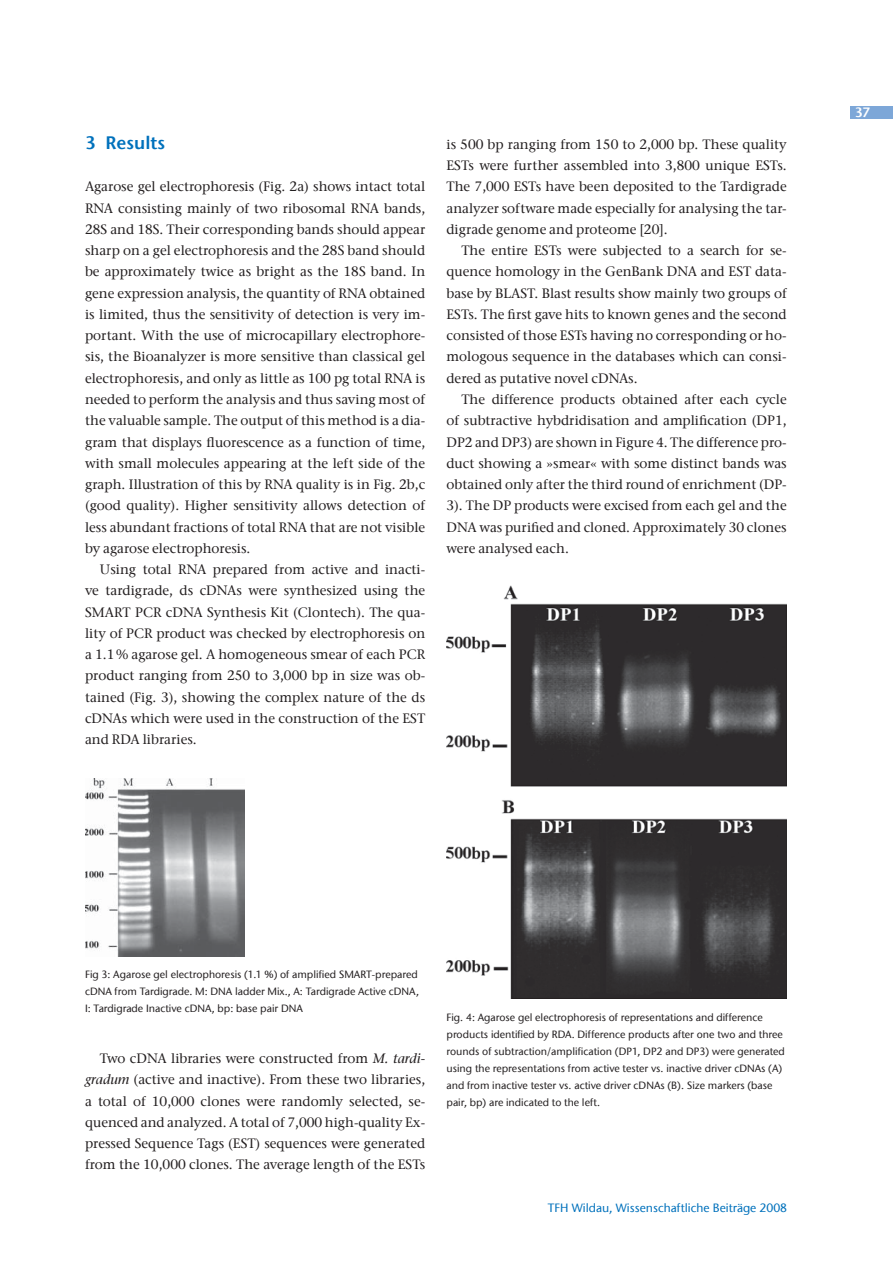
<style>
.page{position:relative;width:893px;height:1263px;background:#fff}
.page>*{position:absolute;margin:0;border:0;box-sizing:border-box;transform-origin:0 0}
.t1{font:18px "ITC Stone Sans Com Semi";color:#0071bc}
.t2{font:500 13.5px/21.3px "ITC Stone Serif Com";color:#231f20;text-align:justify}
.t3{font:13.5px "ITC Stone Sans Com Semi";color:#fff}
.t4{font:500 12px "ITC Stone Sans Com";color:#0071bc}
.t5{font:500 10.5px/17px "ITC Stone Sans Com";color:#231f20;text-align:justify}
.s1{font-style:italic}
</style>
<div class="page">
<div style="left:850px;top:106px;width:43px;height:13px;background:#7da7d8"></div>
<img style="left:85px;top:779px;width:159px;height:178px">
<img style="left:446px;top:586px;width:341px;height:413px">
<h1 class="t1" style="left:85px;top:132px;width:82px">3 Results</h1>
<p class="t2" style="left:85px;top:176px;width:342px">Agarose gel electrophoresis (Fig. 2a) shows intact total RNA consisting mainly of two ribosomal RNA bands, 28S and 18S. Their corresponding bands should appear sharp on a gel electrophoresis and the 28S band should be approximately twice as bright as the 18S band. In gene expression analysis, the quantity of RNA obtained is limited, thus the sensitivity of detection is very im&shy;portant. With the use of microcapillary electrophore&shy;sis, the Bioanalyzer is more sensitive than classical gel electrophoresis, and only as little as 100 pg total RNA is needed to perform the analysis and thus saving most of the valuable sample. The output of this method is a dia&shy;gram that displays fluorescence as a function of time, with small molecules appearing at the left side of the graph. Illustration of this by RNA quality is in Fig. 2b,c (good quality). Higher sensitivity allows detection of less abundant fractions of total RNA that are not visible by agarose electrophoresis.</p>
<p class="t2" style="left:85px;top:559px;width:342px;text-indent:15px">Using total RNA prepared from active and inacti&shy;ve tardigrade, ds cDNAs were synthesized using the SMART PCR cDNA Synthesis Kit (Clontech). The qua&shy;lity of PCR product was checked by electrophoresis on a 1.1 % agarose gel. A homogeneous smear of each PCR product ranging from 250 to 3,000 bp in size was ob&shy;tained (Fig. 3), showing the complex nature of the ds cDNAs which were used in the construction of the EST and RDA libraries.</p>
<p class="t2" style="left:446px;top:133px;width:342px">is 500 bp ranging from 150 to 2,000 bp. These quality ESTs were further assembled into 3,800 unique ESTs.<br>The 7,000 ESTs have been deposited to the Tardigrade analyzer software made especially for analysing the tar&shy;digrade genome and proteome [20].</p>
<p class="t2" style="left:446px;top:240px;width:342px;text-indent:15px">The entire ESTs were subjected to a search for se&shy;quence homology in the GenBank DNA and EST data&shy;base by BLAST. Blast results show mainly two groups of ESTs. The first gave hits to known genes and the second consisted of those ESTs having no corresponding or ho&shy;mologous sequence in the databases which can consi&shy;dered as putative novel cDNAs.</p>
<p class="t2" style="left:446px;top:388px;width:342px;text-indent:15px">The difference products obtained after each cycle of subtractive hybdridisation and amplification (DP1, DP2 and DP3) are shown in Figure 4. The difference pro&shy;duct showing a »smear« with some distinct bands was obtained only after the third round of enrichment (DP-3). The DP products were excised from each gel and the DNA was purified and cloned. Approximately 30 clones were analysed each.</p>
<p class="t3" style="left:855px;top:104px;width:17px">37</p>
<p class="t5" style="left:85px;top:966px;width:335px">Fig 3: Agarose gel electrophoresis (1.1 %) of amplified SMART-prepared cDNA from Tardigrade. M: DNA ladder Mix., A: Tardigrade Active cDNA, I: Tardigrade Inactive cDNA, bp: base pair DNA</p>
<p class="t2" style="left:85px;top:1047px;width:342px;text-indent:15px">Two cDNA libraries were constructed from <span class="s1">M. tardi&shy;gradum</span> (active and inactive). From these two libraries, a total of 10,000 clones were randomly selected, se&shy;quenced and analyzed. A total of 7,000 high-quality Ex&shy;pressed Sequence Tags (EST) sequences were generated from the 10,000 clones. The average length of the ESTs</p>
<p class="t5" style="left:446px;top:1008px;width:340px;text-align:left">Fig. 4: Agarose gel electrophoresis of representations and difference products identified by RDA. Difference products after one two and three rounds of subtraction/amplification (DP1, DP2 and DP3) were generated using the representations from active tester vs. inactive driver cDNAs (A) and from inactive tester vs. active driver cDNAs (B). Size markers (base pair, bp) are indicated to the left.</p>
<p class="t4" style="left:548px;top:1200px;width:241px">TFH Wildau, Wissenschaftliche Beiträge 2008</p>
</div>
